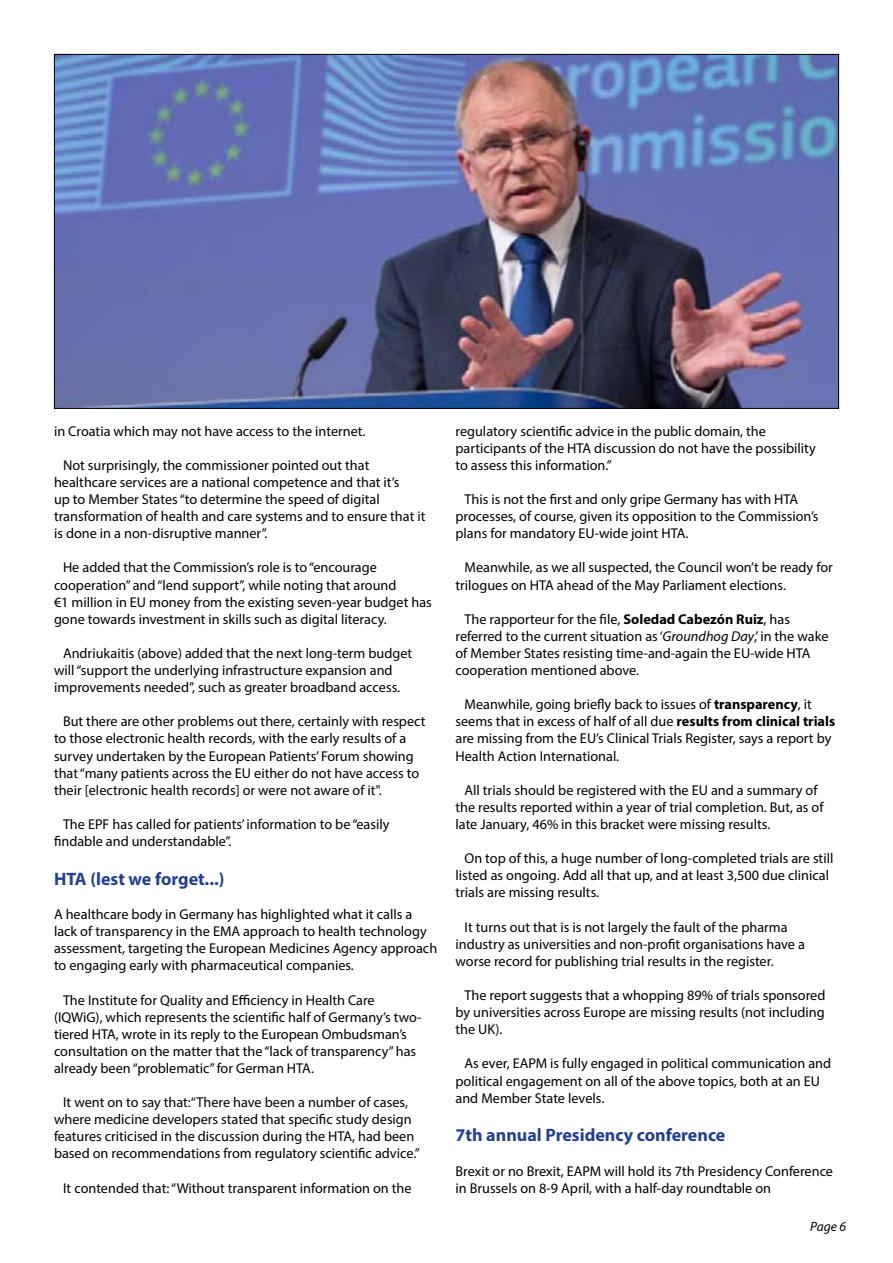
<style>
.page{position:relative;width:893px;height:1263px;background:#fff}
.page>*{position:absolute;margin:0;border:0;box-sizing:border-box;transform-origin:0 0}
.t1{font:700 18px "Myriad Pro";color:#25408f}
.t2{font:14.25px/17.1px "Myriad Pro";color:#000}
.t3{font:italic 13.5px "Myriad Pro";color:#000}
.s1{font-weight:700}
.s2{font-style:italic}
</style>
<div class="page">
<img style="left:56px;top:56px;width:781px;height:351px">
<p class="t2" style="left:54px;top:422px;width:313px">in Croatia which may not have access to the internet.</p>
<p class="t2" style="left:54px;top:456px;width:373px;text-indent:9px">Not surprisingly, the commissioner pointed out that healthcare services are a national competence and that it’s<br>up to Member States “to determine the speed of digital transformation of health and care systems and to ensure that it is done in a non-disruptive manner”.</p>
<p class="t2" style="left:54px;top:559px;width:379px;text-indent:9px">He added that the Commission’s role is to “encourage cooperation” and “lend support”, while noting that around<br>€1 million in EU money from the existing seven-year budget has gone towards investment in skills such as digital literacy.</p>
<p class="t2" style="left:54px;top:644px;width:360px;text-indent:9px">Andriukaitis (above) added that the next long-term budget will “support the underlying infrastructure expansion and improvements needed”, such as greater broadband access.</p>
<p class="t2" style="left:54px;top:713px;width:373px;text-indent:9px">But there are other problems out there, certainly with respect to those electronic health records, with the early results of a survey undertaken by the European Patients’ Forum showing that “many patients across the EU either do not have access to their [electronic health records] or were not aware of it".</p>
<p class="t2" style="left:54px;top:815px;width:337px;text-indent:9px">The EPF has called for patients’ information to be “easily findable and understandable”.</p>
<p class="t1" style="left:54px;top:867px;width:172px">HTA (lest we forget...)</p>
<p class="t2" style="left:54px;top:905px;width:385px">A healthcare body in Germany has highlighted what it calls a lack of transparency in the EMA approach to health technology assessment, targeting the European Medicines Agency approach to engaging early with pharmaceutical companies.</p>
<p class="t2" style="left:54px;top:991px;width:369px;text-indent:9px">The Institute for Quality and Efficiency in Health Care (IQWiG), which represents the scientific half of Germany’s two&shy;tiered HTA, wrote in its reply to the European Ombudsman’s consultation on the matter that the “lack of transparency” has already been “problematic” for German HTA.</p>
<p class="t2" style="left:54px;top:1093px;width:367px;text-align:center">It went on to say that:“There have been a number of cases, where medicine developers stated that specific study design features criticised in the discussion during the HTA, had been based on recommendations from regulatory scientific advice.”</p>
<p class="t2" style="left:63px;top:1179px;width:350px">It contended that: “Without transparent information on the</p>
<p class="t2" style="left:455px;top:422px;width:362px">regulatory scientific advice in the public domain, the participants of the HTA discussion do not have the possibility to assess this information.”</p>
<p class="t2" style="left:455px;top:490px;width:365px;text-indent:9px">This is not the first and only gripe Germany has with HTA processes, of course, given its opposition to the Commission’s plans for mandatory EU-wide joint HTA.</p>
<p class="t2" style="left:455px;top:559px;width:379px;text-indent:9px">Meanwhile, as we all suspected, the Council won’t be ready for trilogues on HTA ahead of the May Parliament elections.</p>
<p class="t2" style="left:455px;top:610px;width:374px;text-indent:9px">The rapporteur for the file, <span class="s1">Soledad Cabezón Ruiz</span>, has referred to the current situation as ‘<span class="s2">Groundhog Day</span>,’ in the wake of Member States resisting time-and-again the EU-wide HTA cooperation mentioned above.</p>
<p class="t2" style="left:455px;top:696px;width:381px;text-indent:9px">Meanwhile, going briefly back to issues of <span class="s1">transparency</span>, it seems that in excess of half of all due <span class="s1">results from clinical trials </span>are missing from the EU’s Clinical Trials Register, says a report by Health Action International.</p>
<p class="t2" style="left:455px;top:781px;width:370px;text-indent:9px">All trials should be registered with the EU and a summary of the results reported within a year of trial completion. But, as of late January, 46% in this bracket were missing results.</p>
<p class="t2" style="left:455px;top:850px;width:379px;text-indent:9px">On top of this, a huge number of long-completed trials are still listed as ongoing. Add all that up, and at least 3,500 due clinical trials are missing results.</p>
<p class="t2" style="left:455px;top:918px;width:351px;text-indent:9px">It turns out that is is not largely the fault of the pharma industry as universities and non-profit organisations have a worse record for publishing trial results in the register.</p>
<p class="t2" style="left:455px;top:986px;width:371px;text-align:justify;text-indent:9px">The report suggests that a whopping 89% of trials sponsored by universities across Europe are missing results (not including the UK).</p>
<p class="t2" style="left:455px;top:1055px;width:377px;text-indent:9px">As ever, EAPM is fully engaged in political communication and political engagement on all of the above topics, both at an EU and Member State levels.</p>
<p class="t1" style="left:455px;top:1123px;width:271px">7th annual Presidency conference</p>
<p class="t2" style="left:455px;top:1162px;width:379px">Brexit or no Brexit, EAPM will hold its 7th Presidency Conference in Brussels on 8-9 April, with a half-day roundtable on</p>
<p class="t3" style="left:810px;top:1218px;width:37px">Page 6</p>
</div>
